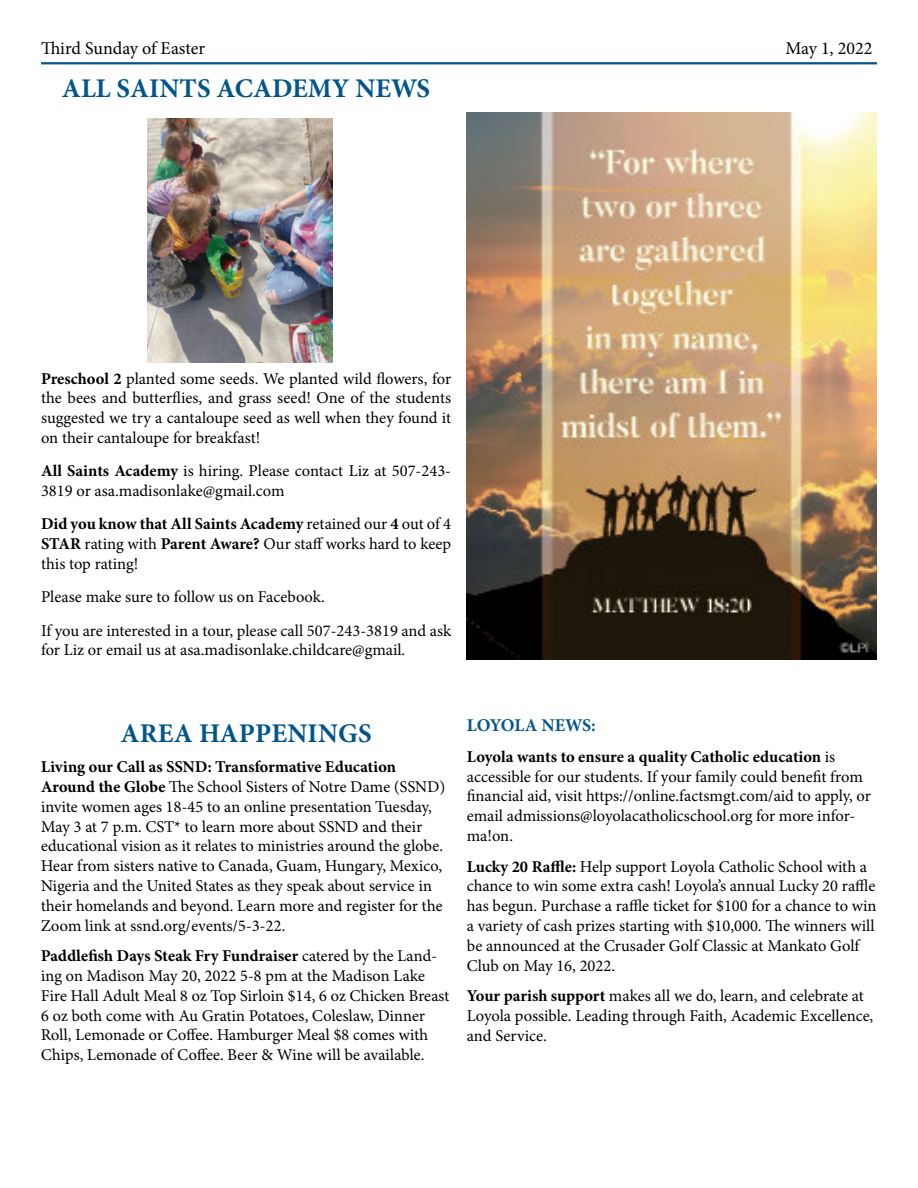
<style>
.page{position:relative;width:918px;height:1188px;background:#fff}
.page>*{position:absolute;margin:0;border:0;box-sizing:border-box;transform-origin:0 0}
.t1{font:700 27px "Minion Pro";letter-spacing:.005em;color:#00558b}
.t2{font:18px "Qdqqcn Minion Pro";letter-spacing:-.005em;color:#000}
.t3{font:700 18px "Minion Pro";color:#00558b}
.t4{font:16.5px/19.8px "Wrsyxb Minion Pro";color:#000}
.t5{font:700 16.5px "Minion Pro";color:#000}
.s1{font-family:"Minion Pro";font-weight:700}
.s2{font-family:"Wrsyxb Minion Pro";font-weight:400}
</style>
<div class="page">
<hr style="left:41px;top:62px;width:836px;height:2px;background:#00558b">
<img style="left:148px;top:119px;width:185px;height:244px">
<img style="left:467px;top:113px;width:410px;height:547px">
<p class="t2" style="left:41px;top:36px;width:166px">Third Sunday of Easter</p>
<p class="t2" style="left:785px;top:36px;width:89px">May 1, 2022</p>
<h1 class="t1" style="left:62px;top:70px;width:251px">ALL SAINTS ACADEMY</h1>
<h1 class="t1" style="left:356px;top:70px;width:22px">NEW</h1>
<h1 class="t1" style="left:417px;top:70px;width:15px">S</h1>
<p class="t4" style="left:41px;top:368px;width:412px;text-align:justify"><span class="s1">Preschool 2</span> planted some seeds. We planted wild flowers, for the bees and butterflies, and grass seed! One of the students suggested we try a cantaloupe seed as well when they found it on their cantaloupe for breakfast!</p>
<p class="t4" style="left:41px;top:461px;width:412px"><span class="s1">All Saints Academy</span> is hiring. Please contact Liz at 507-243-<br>3819 or asa.madisonlake@gmail.com</p>
<p class="t5" style="left:41px;top:512px;width:412px">Did you know that All Saints Academy <span class="s2">retained our</span> 4 <span class="s2">out of 4</span></p>
<p class="t4" style="left:41px;top:534px;width:412px"><span class="s1">STAR</span> rating with <span class="s1">Parent Aware?</span> Our staff works hard to keep this top rating!</p>
<p class="t4" style="left:41px;top:580px;width:412px;line-height:33.3px">Please make sure to follow us on Facebook.<br>If you are interested in a tour, please call 507-243-3819 and ask</p>
<p class="t4" style="left:41px;top:640px;width:366px">for Liz or email us at asa.madisonlake.childcare@gmail.</p>
<h1 class="t1" style="left:121px;top:714px;width:249px">area happenings</h1>
<p class="t5" style="left:41px;top:755px;width:358px">Living our Call as SSND: Transformative Education</p>
<p class="t4" style="left:41px;top:777px;width:407px"><span class="s1">Around the Globe</span> The School Sisters of Notre Dame (SSND) invite women ages 18-45 to an online presentation Tuesday, May 3 at 7 p.m. CST* to learn more about SSND and their educational vision as it relates to ministries around the globe.<br>Hear from sisters native to Canada, Guam, Hungary, Mexico, Nigeria and the United States as they speak about service in their homelands and beyond. Learn more and register for the Zoom link at ssnd.org/events/5-3-22.</p>
<p class="t5" style="left:41px;top:944px;width:399px">Paddlefish Days Steak Fry Fundraiser <span class="s2">catered by the Land-</span></p>
<p class="t4" style="left:41px;top:966px;width:411px">ing on Madison May 20, 2022 5-8 pm at the Madison Lake Fire Hall Adult Meal 8 oz Top Sirloin $14, 6 oz Chicken Breast 6 oz both come with Au Gratin Potatoes, Coleslaw, Dinner Roll, Lemonade or Coffee. Hamburger Meal $8 comes with Chips, Lemonade of Coffee. Beer &amp; Wine will be available.</p>
<p class="t3" style="left:467px;top:713px;width:13px">LOYOL</p>
<p class="t3" style="left:525px;top:713px;width:32px">A NEW</p>
<p class="t3" style="left:582px;top:713px;width:15px">S:</p>
<p class="t5" style="left:467px;top:745px;width:370px">Loyola wants to ensure a quality Catholic education <span class="s2">is</span></p>
<p class="t4" style="left:467px;top:767px;width:406px">accessible for our students. If your family could benefit from financial aid, visit https://online.factsmgt.com/aid to apply, or email admissions@loyolacatholicschool.org for more infor&shy;ma!on.</p>
<p class="t4" style="left:467px;top:857px;width:411px"><span class="s1">Lucky 20 Raffle:</span> Help support Loyola Catholic School with a chance to win some extra cash! Loyola’s annual Lucky 20 raffle has begun. Purchase a raffle ticket for $100 for a chance to win a variety of cash prizes starting with $10,000. The winners will be announced at the Crusader Golf Classic at Mankato Golf Club on May 16, 2022.</p>
<p class="t4" style="left:467px;top:986px;width:408px"><span class="s1">Your parish support</span> makes all we do, learn, and celebrate at<br>Loyola possible. Leading through Faith, Academic Excellence, and Service.</p>
</div>
